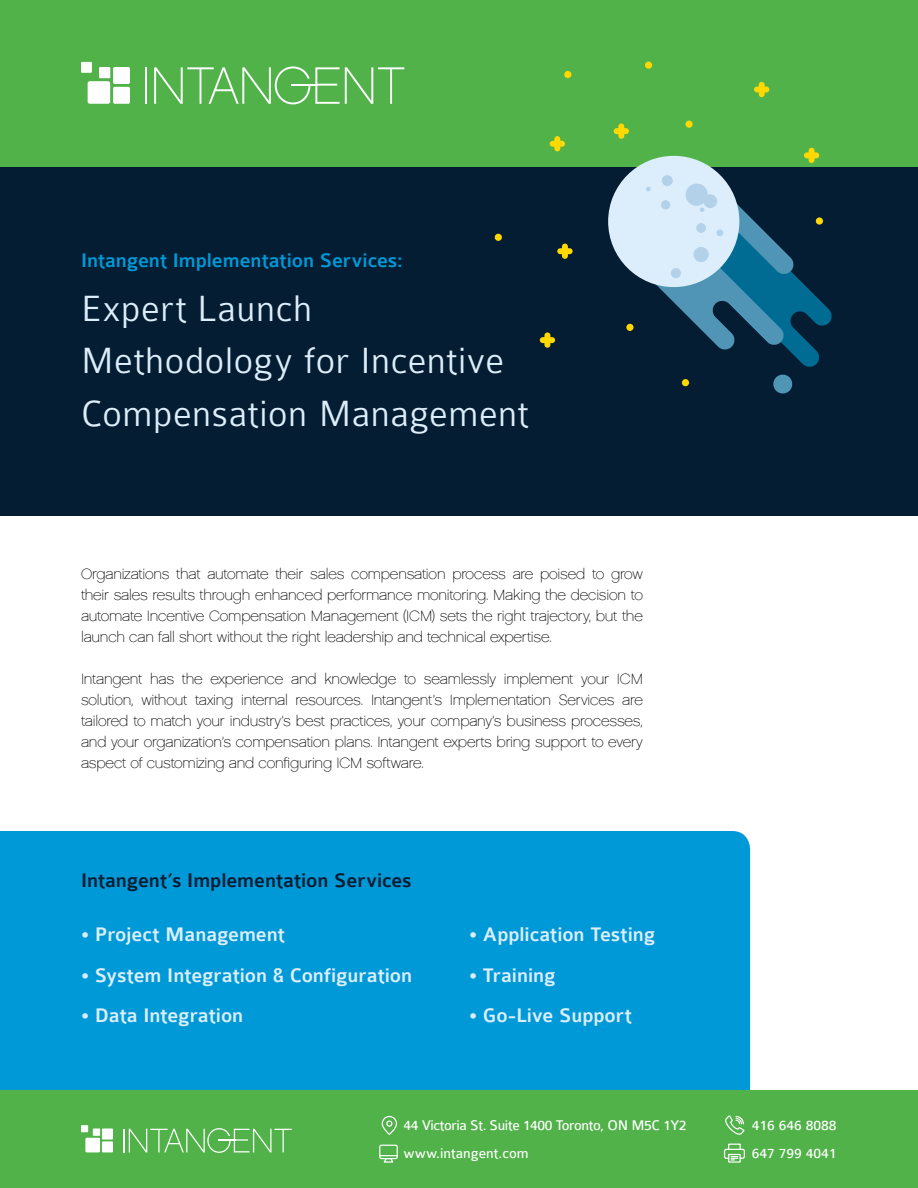
<style>
.page{position:relative;width:918px;height:1188px;background:#fff}
.page>*{position:absolute;margin:0;border:0;box-sizing:border-box;transform-origin:0 0}
.t1{font:300 39px/52.5px "Colaborate";letter-spacing:.015em;color:#dceefb}
.t2{font:500 21px "Colaborate";letter-spacing:-.005em;color:#dceefb}
.t3{font:500 21px "Colaborate";letter-spacing:-.005em;color:#051d32}
.t4{font:500 21px "Colaborate";letter-spacing:-.005em;color:#0099d8}
.t5{font:15px/21px "Chalet Paris Nineteen Sixty";letter-spacing:-.015em;color:#000;text-align:justify}
.t6{font:15px "Colaborate";letter-spacing:-.025em;color:#fff}
.t7{font:15px "Colaborate";color:#fff}
.s1{font-family:"Museo Sans 100";font-weight:400}
</style>
<div class="page">
<div style="left:0;top:831px;width:750px;height:259px;background:#0099d8"></div>
<div style="left:0;top:166px;width:918px;height:350px;background:#051d32"></div>
<div style="left:0;top:0;width:918px;height:166px;background:#50b248"></div>
<div style="left:88px;top:81px;width:22px;height:23px;background:#fff;border-radius:2px"></div>
<div style="left:113px;top:87px;width:17px;height:17px;background:#fff;border-radius:2px"></div>
<div style="left:113px;top:67px;width:17px;height:17px;background:#fff;border-radius:2px"></div>
<div style="left:99px;top:67px;width:11px;height:11px;background:#fff"></div>
<div style="left:81px;top:62px;width:11px;height:11px;background:#fff"></div>
<hr style="left:145px;top:67px;width:2px;height:37px;background:#fff">
<svg style="left:154px;top:66px;width:250px;height:38px"></svg>
<hr style="left:291px;top:84px;width:27px;height:2px;background:#fff">
<div style="left:550px;top:141px;width:15px;height:6px;background:#ffd800;border-radius:3px"></div>
<div style="left:554px;top:136px;width:6px;height:15px;background:#ffd800;border-radius:3px"></div>
<div style="left:614px;top:128px;width:15px;height:6px;background:#ffd800;border-radius:3px"></div>
<div style="left:618px;top:123px;width:6px;height:16px;background:#ffd800;border-radius:3px"></div>
<div style="left:540px;top:337px;width:15px;height:6px;background:#ffd800;border-radius:3px"></div>
<div style="left:544px;top:332px;width:6px;height:16px;background:#ffd800;border-radius:3px"></div>
<div style="left:557px;top:248px;width:16px;height:6px;background:#ffd800;border-radius:3px"></div>
<div style="left:562px;top:244px;width:6px;height:15px;background:#ffd800;border-radius:3px"></div>
<div style="left:754px;top:87px;width:15px;height:5px;background:#ffd800;border-radius:3px"></div>
<div style="left:759px;top:82px;width:6px;height:15px;background:#ffd800;border-radius:3px"></div>
<div style="left:804px;top:152px;width:15px;height:6px;background:#ffd800;border-radius:3px"></div>
<div style="left:809px;top:148px;width:6px;height:15px;background:#ffd800;border-radius:3px"></div>
<div style="left:495px;top:234px;width:7px;height:7px;background:#ffd800;border-radius:50%"></div>
<div style="left:564px;top:71px;width:7px;height:7px;background:#ffd800;border-radius:50%"></div>
<div style="left:682px;top:379px;width:7px;height:7px;background:#ffd800;border-radius:50%"></div>
<div style="left:685px;top:121px;width:8px;height:7px;background:#ffd800;border-radius:50%"></div>
<div style="left:645px;top:62px;width:7px;height:7px;background:#ffd800;border-radius:50%"></div>
<svg style="left:773px;top:374px;width:20px;height:20px"></svg>
<div style="left:608px;top:156px;width:131px;height:131px;background:#dceefb;border-radius:50%"></div>
<svg style="left:614px;top:162px;width:218px;height:205px"></svg>
<svg style="left:696px;top:223px;width:10px;height:10px"></svg>
<div style="left:662px;top:175px;width:11px;height:11px;background:#b3d2ea;border-radius:50%"></div>
<div style="left:716px;top:229px;width:7px;height:7px;background:#b3d2ea;border-radius:50%"></div>
<div style="left:0;top:1090px;width:918px;height:98px;background:#50b248"></div>
<div style="left:85px;top:1138px;width:15px;height:14px;background:#fff"></div>
<div style="left:102px;top:1141px;width:11px;height:11px;background:#fff"></div>
<div style="left:102px;top:1128px;width:11px;height:12px;background:#fff"></div>
<div style="left:93px;top:1128px;width:7px;height:8px;background:#fff"></div>
<div style="left:81px;top:1125px;width:7px;height:7px;background:#fff"></div>
<svg style="left:123px;top:1128px;width:169px;height:25px"></svg>
<svg style="left:725px;top:1115px;width:20px;height:20px"></svg>
<svg style="left:381px;top:1116px;width:17px;height:19px"></svg>
<div style="left:728px;top:1144px;width:13px;height:6px;border:1px solid #fff"></div>
<div style="left:728px;top:1154px;width:13px;height:9px;border:1px solid #fff"></div>
<div style="left:724px;top:1149px;width:21px;height:10px;border:1px solid #fff;border-radius:2px"></div>
<svg style="left:731px;top:1156px;width:7px;height:5px"></svg>
<div style="left:379px;top:1145px;width:19px;height:14px;border:1px solid #fff;border-radius:2px"></div>
<svg style="left:380px;top:1155px;width:17px;height:8px"></svg>
<h2 class="t4" style="left:81px;top:249px;width:323px">Intangent Implementation Services:</h2>
<h1 class="t1" style="left:81px;top:282px;width:448px">Expert Launch<br>Methodology for Incentive<br>Compensation Management</h1>
<p class="t5" style="left:81px;top:563px;width:563px">Organizations that automate their sales compensation process are poised to grow their sales results through enhanced performance monitoring. Making the decision to automate Incentive Compensation Management (ICM) sets the right trajectory, but the launch can fall short without the right leadership and technical expertise.</p>
<p class="t5" style="left:81px;top:668px;width:563px">Intangent has the experience and knowledge to seamlessly implement your ICM solution, without taxing internal resources. Intangent’s Implementation Services are tailored to match your industry’s best practices, your company’s business processes, and your organization’s compensation plans. Intangent experts bring support to every aspect of customizing and configuring ICM software.</p>
<h2 class="t3" style="left:81px;top:869px;width:332px">Intangent’s Implementation Services</h2>
<h2 class="t2" style="left:81px;top:924px;width:205px"><span class="s1">•</span> Project Management</h2>
<h2 class="t2" style="left:81px;top:964px;width:333px"><span class="s1">•</span> System Integration &amp; Configuration</h2>
<h2 class="t2" style="left:81px;top:1005px;width:164px"><span class="s1">•</span> Data Integration</h2>
<h2 class="t2" style="left:469px;top:924px;width:188px"><span class="s1">•</span> Application Testing</h2>
<h2 class="t2" style="left:469px;top:964px;width:88px"><span class="s1">•</span> Training</h2>
<h2 class="t2" style="left:469px;top:1005px;width:164px"><span class="s1">•</span> Go-Live Support</h2>
<p class="t6" style="left:404px;top:1118px;width:285px">44 Victoria St. Suite 1400 Toronto, ON M5C 1Y2</p>
<p class="t7" style="left:404px;top:1145px;width:127px">www.intangent.com</p>
<p class="t7" style="left:752px;top:1118px;width:86px">416 646 8088</p>
<p class="t7" style="left:752px;top:1145px;width:86px">647 799 4041</p>
</div>
